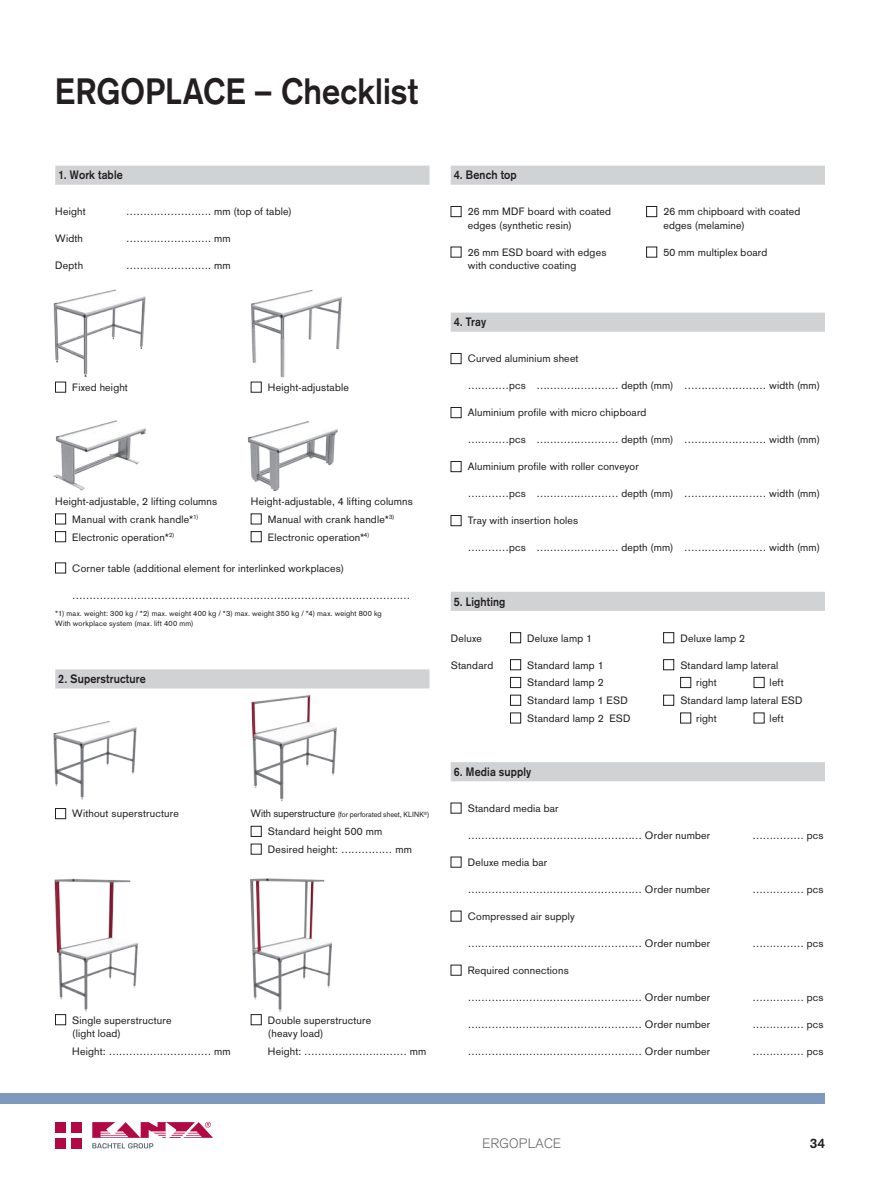
<style>
.page{position:relative;width:893px;height:1191px;background:#fff}
.page>*{position:absolute;margin:0;border:0;box-sizing:border-box;transform-origin:0 0}
.t1{font:700 36px "Akzidenz Grotesk";letter-spacing:.005em;color:#231f20;scale:.9 1}
.t2{font:300 13.5px "Akzidenz Grotesk";letter-spacing:.025em;color:#6c6d70}
.t3{font:700 13.5px "Akzidenz Grotesk";color:#231f20}
.t4{font:700 12px "Akzidenz Grotesk";letter-spacing:.015em;color:#231f20;scale:.9 1}
.t5{font:10.5px/17.7px "Akzidenz Grotesk";letter-spacing:.02em;color:#231f20}
.t6{font:7.5px/10.5px "Akzidenz Grotesk";letter-spacing:.025em;color:#231f20}
.t7{font:7.5px "Akzidenz Grotesk";letter-spacing:.005em;color:#231f20;scale:.96 1}
.s1{font-size:10.5px}
</style>
<div class="page">
<div style="left:55px;top:1122px;width:11px;height:10px;background:#b10941"></div>
<div style="left:71px;top:1122px;width:11px;height:10px;background:#b10941"></div>
<div style="left:55px;top:1137px;width:11px;height:11px;background:#b10941"></div>
<div style="left:71px;top:1137px;width:11px;height:11px;background:#b10941"></div>
<svg style="left:92px;top:1121px;width:121px;height:27px"></svg>
<div style="left:0;top:1093px;width:825px;height:10px;background:#7f99be"></div>
<div style="left:55px;top:166px;width:374px;height:19px;background:#d1d2d4"></div>
<div style="left:55px;top:669px;width:374px;height:19px;background:#d1d2d4"></div>
<div style="left:55px;top:513px;width:11px;height:11px;border:1px solid #231f20"></div>
<div style="left:55px;top:531px;width:11px;height:11px;border:1px solid #231f20"></div>
<div style="left:251px;top:531px;width:10px;height:11px;border:1px solid #231f20"></div>
<div style="left:55px;top:562px;width:11px;height:11px;border:1px solid #231f20"></div>
<div style="left:251px;top:826px;width:10px;height:10px;border:1px solid #231f20"></div>
<div style="left:55px;top:1014px;width:11px;height:11px;border:1px solid #231f20"></div>
<div style="left:451px;top:166px;width:374px;height:19px;background:#d1d2d4"></div>
<div style="left:451px;top:312px;width:374px;height:20px;background:#d1d2d4"></div>
<div style="left:451px;top:592px;width:374px;height:19px;background:#d1d2d4"></div>
<div style="left:451px;top:762px;width:374px;height:19px;background:#d1d2d4"></div>
<div style="left:451px;top:206px;width:10px;height:11px;border:1px solid #231f20"></div>
<div style="left:646px;top:206px;width:11px;height:11px;border:1px solid #231f20"></div>
<div style="left:646px;top:247px;width:11px;height:10px;border:1px solid #231f20"></div>
<div style="left:451px;top:353px;width:10px;height:11px;border:1px solid #231f20"></div>
<div style="left:451px;top:407px;width:10px;height:11px;border:1px solid #231f20"></div>
<div style="left:451px;top:461px;width:10px;height:11px;border:1px solid #231f20"></div>
<div style="left:451px;top:515px;width:10px;height:11px;border:1px solid #231f20"></div>
<div style="left:510px;top:632px;width:11px;height:11px;border:1px solid #231f20"></div>
<div style="left:663px;top:632px;width:11px;height:11px;border:1px solid #231f20"></div>
<div style="left:510px;top:659px;width:11px;height:11px;border:1px solid #231f20"></div>
<div style="left:663px;top:659px;width:11px;height:11px;border:1px solid #231f20"></div>
<div style="left:510px;top:677px;width:11px;height:11px;border:1px solid #231f20"></div>
<div style="left:680px;top:677px;width:11px;height:11px;border:1px solid #231f20"></div>
<div style="left:754px;top:677px;width:10px;height:11px;border:1px solid #231f20"></div>
<div style="left:510px;top:695px;width:11px;height:10px;border:1px solid #231f20"></div>
<div style="left:663px;top:695px;width:11px;height:10px;border:1px solid #231f20"></div>
<div style="left:510px;top:712px;width:11px;height:11px;border:1px solid #231f20"></div>
<div style="left:680px;top:712px;width:11px;height:11px;border:1px solid #231f20"></div>
<img style="left:250px;top:878px;width:82px;height:140px">
<img style="left:54px;top:878px;width:84px;height:140px">
<img style="left:236px;top:688px;width:142px;height:114px">
<img style="left:53px;top:671px;width:123px;height:149px">
<img style="left:248px;top:421px;width:90px;height:101px">
<img style="left:250px;top:290px;width:92px;height:103px">
<img style="left:53px;top:420px;width:93px;height:101px">
<img style="left:53px;top:289px;width:93px;height:104px">
<h1 class="t1" style="left:55px;top:70px;width:47px">Ergoplace</h1>
<h1 class="t1" style="left:255px;top:70px;width:182px">– Checklist</h1>
<p class="t4" style="left:58px;top:168px;width:73px">1. Work table</p>
<p class="t5" style="left:55px;top:203px;width:32px">Height</p>
<p class="t5" style="left:126px;top:203px;width:167px">……………………. mm (top of table)</p>
<p class="t5" style="left:55px;top:230px;width:29px">Width</p>
<p class="t5" style="left:126px;top:230px;width:106px">……………………. mm</p>
<p class="t5" style="left:55px;top:257px;width:29px">Depth</p>
<p class="t5" style="left:126px;top:257px;width:106px">……………………. mm</p>
<p class="t5" style="left:72px;top:378px;width:57px">Fixed height</p>
<p class="t5" style="left:268px;top:378px;width:83px">Height-adjustable</p>
<p class="t5" style="left:55px;top:492px;width:164px">Height-adjustable, 2 lifting columns</p>
<p class="t5" style="left:251px;top:492px;width:164px">Height-adjustable, 4 lifting columns</p>
<p class="t5" style="left:72px;top:510px;width:128px">Manual with crank handle*<sup>1)</sup></p>
<p class="t5" style="left:268px;top:510px;width:128px">Manual with crank handle*<sup>3)</sup></p>
<p class="t5" style="left:72px;top:528px;width:104px">Electronic operation*<sup>2)</sup></p>
<p class="t5" style="left:268px;top:528px;width:103px">Electronic operation*<sup>4)</sup></p>
<p class="t5" style="left:72px;top:559px;width:273px">Corner table (additional element for interlinked workplaces)</p>
<p class="t5" style="left:72px;top:586px;width:340px">………………………………………………………………………………………</p>
<p class="t6" style="left:55px;top:608px;width:328px">*1) max. weight: 300 kg / *2) max. weight 400 kg / *3) max. weight 350 kg / *4) max. weight 800 kg<br>With workplace system (max. lift 400 mm)</p>
<p class="t4" style="left:58px;top:672px;width:99px">2. Superstructure</p>
<p class="t5" style="left:72px;top:805px;width:108px">Without superstructure</p>
<p class="t7" style="left:251px;top:810px;width:188px"><span class="s1">With superstructure</span> (for perforated sheet, KLINK<sup>®</sup>)</p>
<p class="t5" style="left:268px;top:822px;width:146px">Standard height 500 mm<br>Desired height: …………… mm</p>
<p class="t5" style="left:72px;top:1011px;width:101px">Single superstructure</p>
<p class="t5" style="left:268px;top:1011px;width:105px">Double superstructure</p>
<p class="t5" style="left:72px;top:1024px;width:50px">(light load)</p>
<p class="t5" style="left:268px;top:1024px;width:57px">(heavy load)</p>
<p class="t5" style="left:72px;top:1042px;width:160px">Height: ………………………… mm</p>
<p class="t5" style="left:268px;top:1042px;width:160px">Height: ………………………… mm</p>
<p class="t4" style="left:454px;top:168px;width:72px">4. Bench top</p>
<p class="t5" style="left:468px;top:203px;width:145px">26 mm MDF board with coated</p>
<p class="t5" style="left:663px;top:203px;width:138px">26 mm chipboard with coated</p>
<p class="t5" style="left:468px;top:216px;width:105px">edges (synthetic resin)</p>
<p class="t5" style="left:663px;top:216px;width:83px">edges (melamine)</p>
<p class="t5" style="left:468px;top:243px;width:140px">26 mm ESD board with edges</p>
<p class="t5" style="left:663px;top:243px;width:106px">50 mm multiplex board</p>
<p class="t5" style="left:468px;top:257px;width:110px">with conductive coating</p>
<p class="t4" style="left:454px;top:315px;width:37px">4. Tray</p>
<p class="t5" style="left:468px;top:350px;width:112px">Curved aluminium sheet</p>
<p class="t5" style="left:468px;top:377px;width:354px">…………pcs …………………… depth (mm) …………………… width (mm)</p>
<p class="t5" style="left:468px;top:404px;width:180px">Aluminium profile with micro chipboard</p>
<p class="t5" style="left:468px;top:431px;width:354px">…………pcs …………………… depth (mm) …………………… width (mm)</p>
<p class="t5" style="left:468px;top:458px;width:173px">Aluminium profile with roller conveyor</p>
<p class="t5" style="left:468px;top:485px;width:354px">…………pcs …………………… depth (mm) …………………… width (mm)</p>
<p class="t5" style="left:468px;top:512px;width:112px">Tray with insertion holes</p>
<p class="t5" style="left:468px;top:539px;width:354px">…………pcs …………………… depth (mm) …………………… width (mm)</p>
<p class="t4" style="left:454px;top:594px;width:59px">5. Lighting</p>
<p class="t5" style="left:451px;top:629px;width:33px">Deluxe</p>
<p class="t5" style="left:527px;top:629px;width:66px">Deluxe lamp 1</p>
<p class="t5" style="left:680px;top:629px;width:66px">Deluxe lamp 2</p>
<p class="t5" style="left:451px;top:656px;width:44px">Standard</p>
<p class="t5" style="left:527px;top:656px;width:78px">Standard lamp 1</p>
<p class="t5" style="left:680px;top:656px;width:100px">Standard lamp lateral</p>
<p class="t5" style="left:527px;top:674px;width:78px">Standard lamp 2</p>
<p class="t5" style="left:696px;top:674px;width:22px">right</p>
<p class="t5" style="left:770px;top:674px;width:16px">left</p>
<p class="t5" style="left:527px;top:691px;width:102px">Standard lamp 1 ESD</p>
<p class="t5" style="left:680px;top:691px;width:124px">Standard lamp lateral ESD</p>
<p class="t5" style="left:527px;top:709px;width:105px">Standard lamp 2 ESD</p>
<p class="t5" style="left:696px;top:709px;width:22px">right</p>
<p class="t5" style="left:770px;top:709px;width:16px">left</p>
<p class="t4" style="left:454px;top:764px;width:87px">6. Media supply</p>
<p class="t5" style="left:468px;top:799px;width:93px">Standard media bar</p>
<p class="t5" style="left:468px;top:826px;width:244px">…………………………………………… Order number</p>
<p class="t5" style="left:752px;top:826px;width:73px">…………… pcs</p>
<p class="t5" style="left:468px;top:853px;width:81px">Deluxe media bar</p>
<p class="t5" style="left:468px;top:880px;width:244px">…………………………………………… Order number</p>
<p class="t5" style="left:752px;top:880px;width:73px">…………… pcs</p>
<p class="t5" style="left:468px;top:907px;width:109px">Compressed air supply</p>
<p class="t5" style="left:468px;top:934px;width:244px">…………………………………………… Order number</p>
<p class="t5" style="left:752px;top:934px;width:73px">…………… pcs</p>
<p class="t5" style="left:468px;top:961px;width:102px">Required connections</p>
<p class="t5" style="left:468px;top:988px;width:244px">…………………………………………… Order number</p>
<p class="t5" style="left:752px;top:988px;width:73px">…………… pcs</p>
<p class="t5" style="left:468px;top:1015px;width:244px">…………………………………………… Order number</p>
<p class="t5" style="left:752px;top:1015px;width:73px">…………… pcs</p>
<p class="t5" style="left:468px;top:1042px;width:244px">…………………………………………… Order number</p>
<p class="t5" style="left:752px;top:1042px;width:73px">…………… pcs</p>
<p class="t2" style="left:483px;top:1135px;width:80px">ERGOPLACE</p>
<p class="t3" style="left:810px;top:1135px;width:17px">34</p>
</div>
